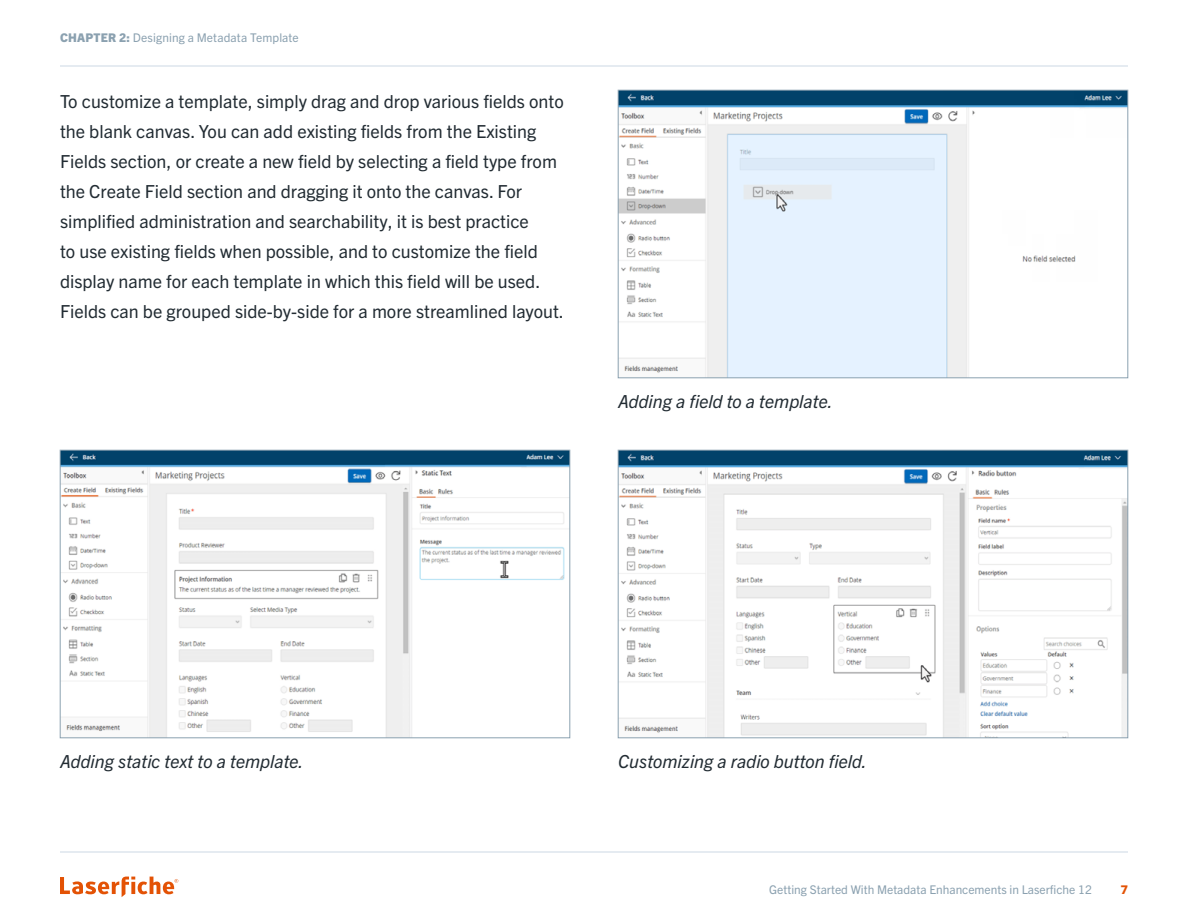
<style>
.page{position:relative;width:1188px;height:918px;background:#fff}
.page>*{position:absolute;margin:0;border:0;box-sizing:border-box;transform-origin:0 0}
.t1{font:18px/30px "Trade Gothic Next LT Pro";color:#222c33}
.t2{font:italic 18px "Trade Gothic Next LT Pro";color:#222c33}
.t3{font:12px "Trade Gothic Next LT Pro";color:#8ba1b0}
.t4{font:800 12px "Trade Gothic Next LT Pro";color:#e35205}
.s1{font-weight:800}
</style>
<div class="page">
<svg style="left:60px;top:877px;width:118px;height:20px"></svg>
<hr style="left:60px;top:851px;width:1068px;height:2px;background:#dde5ed">
<hr style="left:60px;top:65px;width:1068px;height:2px;background:#dde5ed">
<img style="left:620px;top:92px;width:506px;height:284px">
<div style="left:618px;top:90px;width:510px;height:288px;border:1px solid #8ba1b0"></div>
<img style="left:62px;top:452px;width:506px;height:284px">
<div style="left:60px;top:450px;width:510px;height:288px;border:1px solid #8ba1b0"></div>
<img style="left:620px;top:452px;width:506px;height:284px">
<div style="left:618px;top:450px;width:510px;height:288px;border:1px solid #8ba1b0"></div>
<p class="t3" style="left:60px;top:29px;width:240px"><span class="s1">CHAPTER 2:</span> Designing a Metadata Template</p>
<p class="t1" style="left:60px;top:85px;width:506px">To customize a template, simply drag and drop various fields onto the blank canvas. You can add existing fields from the Existing Fields section, or create a new field by selecting a field type from the Create Field section and dragging it onto the canvas. For simplified administration and searchability, it is best practice<br>to use existing fields when possible, and to customize the field display name for each template in which this field will be used.<br>Fields can be grouped side-by-side for a more streamlined layout.</p>
<p class="t2" style="left:618px;top:389px;width:216px">Adding a field to a template.</p>
<p class="t2" style="left:60px;top:749px;width:245px">Adding static text to a template.</p>
<p class="t2" style="left:618px;top:749px;width:250px">Customizing a radio button field.</p>
<p class="t3" style="left:769px;top:881px;width:324px">Getting Started With Metadata Enhancements in Laserfiche 12</p>
<p class="t4" style="left:1121px;top:881px;width:9px">7</p>
</div>
